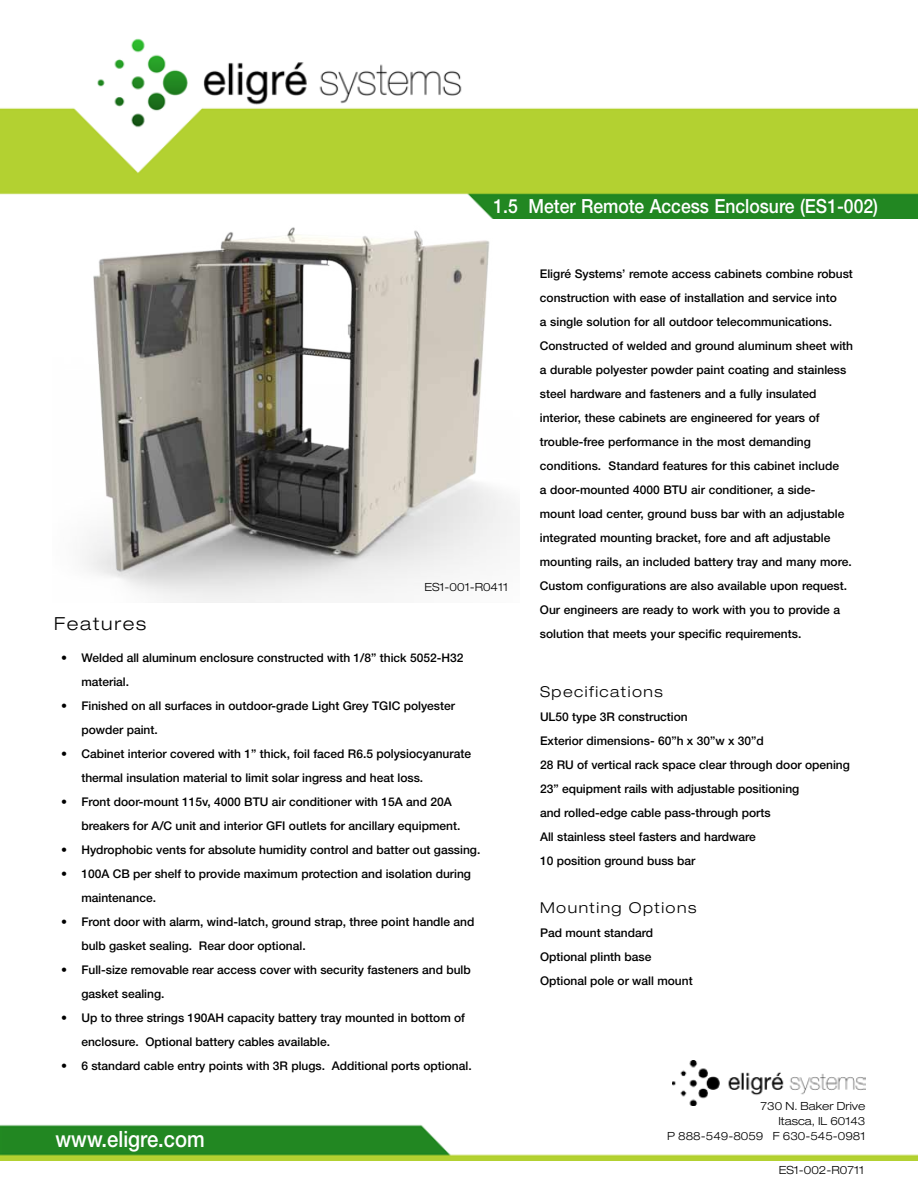
<style>
.page{position:relative;width:918px;height:1188px;background:#fff}
.page>*{position:absolute;margin:0;border:0;box-sizing:border-box;transform-origin:0 0}
.t1{font:500 22.5px "Helvetica Neue LT Std";color:#fff;scale:.9 1}
.t2{font:500 19.5px "Helvetica Neue LT Std";color:#fff;scale:.9 1}
.t3{font:300 expanded 18px "Helvetica Neue LT Std";letter-spacing:.1em;color:#000}
.t4{font:300 expanded 15px "Helvetica Neue LT Std";letter-spacing:.1em;color:#000}
.t5{font:500 12px/24px "Helvetica Neue LT Std";color:#000}
.t6{font:300 expanded 11.25px/15px "Helvetica Neue LT Std";color:#000;text-align:right}
.s1{font-size:12.45px}
</style>
<div class="page">
<img style="left:0;top:1124px;width:918px;height:36px">
<img style="left:0;top:38px;width:918px;height:181px">
<img style="left:673px;top:1060px;width:192px;height:46px">
<img style="left:53px;top:214px;width:467px;height:389px">
<h3 class="t3" style="left:54px;top:613px;width:94px">Features</h3>
<h2 class="t2" style="left:493px;top:194px;width:429px">1.5 Meter Remote Access Enclosure (ES1-002)</h2>
<p class="t6" style="left:424px;top:579px;width:85px">ES1-001-R0411</p>
<p class="t5" style="left:540px;top:262px;width:315px">Eligré Systems’ remote access cabinets combine robust construction with ease of installation and service into<br>a single solution for all outdoor telecommunications.<br>Constructed of welded and ground aluminum sheet with a durable polyester powder paint coating and stainless steel hardware and fasteners and a fully insulated interior, these cabinets are engineered for years of trouble-free performance in the most demanding conditions. Standard features for this cabinet include<br>a door-mounted 4000 BTU air conditioner, a side&shy;mount load center, ground buss bar with an adjustable integrated mounting bracket, fore and aft adjustable mounting rails, an included battery tray and many more.<br>Custom configurations are also available upon request.<br>Our engineers are ready to work with you to provide a solution that meets your specific requirements.</p>
<p class="t5" style="left:81px;top:646px;width:384px;text-indent:-20px">• Welded all aluminum enclosure constructed with 1/8” thick 5052-H32 material.</p>
<p class="t5" style="left:81px;top:694px;width:375px;text-indent:-20px">• Finished on all surfaces in outdoor-grade Light Grey TGIC polyester powder paint.</p>
<p class="t5" style="left:81px;top:742px;width:391px;text-indent:-20px">• Cabinet interior covered with 1” thick, foil faced R6.5 <span class="s1">polysiocyanurate </span>thermal insulation material to limit solar ingress and heat loss.</p>
<p class="t5" style="left:81px;top:790px;width:381px;text-indent:-20px">• Front door-mount 115v, 4000 BTU air conditioner with 15A and 20A breakers for A/C unit and interior GFI outlets for ancillary equipment.</p>
<p class="t5" style="left:61px;top:838px;width:421px">• Hydrophobic vents for absolute humidity control and batter out gassing.</p>
<p class="t5" style="left:81px;top:862px;width:391px;text-indent:-20px">• 100A CB per shelf to provide maximum protection and isolation during maintenance.</p>
<p class="t5" style="left:81px;top:910px;width:395px;text-indent:-20px">• Front door with alarm, wind-latch, ground strap, three point handle and bulb gasket sealing. Rear door optional.</p>
<p class="t5" style="left:81px;top:958px;width:391px;text-indent:-20px">• Full-size removable rear access cover with security fasteners and bulb gasket sealing.</p>
<p class="t5" style="left:81px;top:1006px;width:385px;text-indent:-20px">• Up to three strings 190AH capacity battery tray mounted in bottom of enclosure. Optional battery cables available.</p>
<p class="t5" style="left:61px;top:1054px;width:412px">• 6 standard cable entry points with 3R plugs. Additional ports optional.</p>
<h1 class="t1" style="left:56px;top:1125px;width:167px">www.eligre.com</h1>
<p class="t4" style="left:540px;top:683px;width:124px">Specifications</p>
<p class="t5" style="left:540px;top:705px;width:311px">UL50 type 3R construction<br>Exterior dimensions- 60”h x 30”w x 30”d<br>28 RU of vertical rack space clear through door opening 23” equipment rails with adjustable positioning<br>and rolled-edge cable pass-through ports<br>All stainless steel fasters and hardware<br>10 position ground buss bar</p>
<p class="t4" style="left:540px;top:899px;width:158px">Mounting Options</p>
<p class="t5" style="left:540px;top:921px;width:154px">Pad mount standard<br>Optional plinth base<br>Optional pole or wall mount</p>
<p class="t6" style="left:667px;top:1098px;width:200px">730 N. Baker Drive<br>Itasca, IL 60143<br>P 888-549-8059 F 630-545-0981</p>
<p class="t6" style="left:779px;top:1162px;width:87px">ES1-002-R0711</p>
</div>
